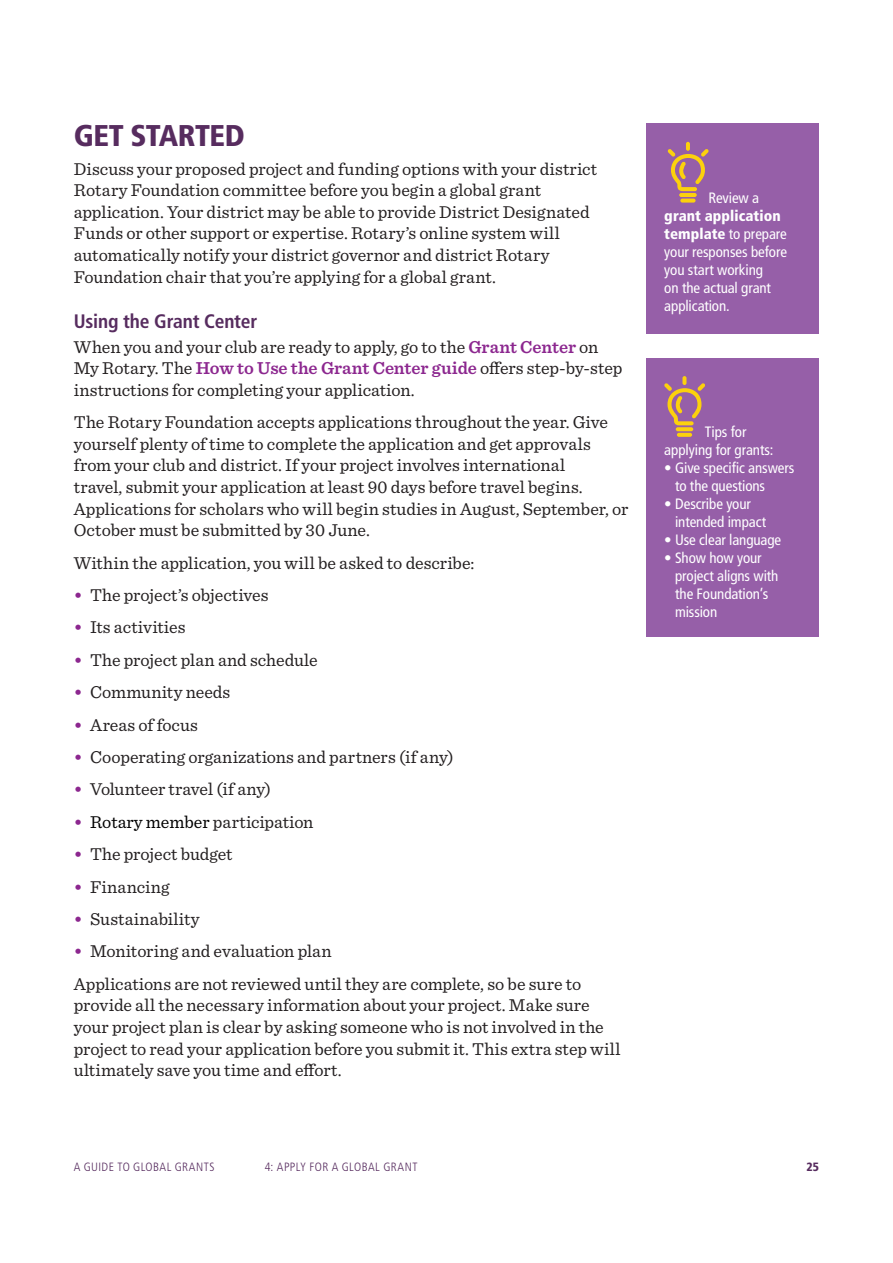
<style>
.page{position:relative;width:893px;height:1263px;background:#fff}
.page>*{position:absolute;margin:0;border:0;box-sizing:border-box;transform-origin:0 0}
.H1-Azure_break{font:900 condensed 30px "Frutiger LT Std";letter-spacing:-.015em;color:#572c5f}
.t1{font:700 condensed 19.5px "Frutiger LT Std";letter-spacing:-.01em;color:#572c5f}
.Body{font:18px/21.6px "Sentinel";color:#231f20}
.Sidebar_body{font:condensed 15px/18px "Frutiger LT Std";letter-spacing:-.005em;color:#fff}
.t2{font:300 condensed 12px "Frutiger LT Std";letter-spacing:.035em;color:#572c5f}
.t3{font:900 condensed 12px "Frutiger LT Std";color:#572c5f}
.s1{font-weight:600;color:#8c278f}
.s2{color:#000}
.s3{font-weight:900}
</style>
<div class="page">
<div style="left:646px;top:124px;width:173px;height:210px;background:#965fa8"></div>
<svg style="left:668px;top:142px;width:41px;height:61px"></svg>
<div style="left:646px;top:358px;width:173px;height:278px;background:#965fa8"></div>
<svg style="left:664px;top:376px;width:41px;height:61px"></svg>
<p class="H1-Azure_break" style="left:74px;top:118px;width:173px">GET STARTED</p>
<p class="Body" style="left:74px;top:157px;width:525px">Discuss your proposed project and funding options with your district Rotary Foundation committee before you begin a global grant application. Your district may be able to provide District Designated Funds or other support or expertise. Rotary’s online system will automatically notify your district governor and district Rotary Foundation chair that you’re applying for a global grant.</p>
<h3 class="t1" style="left:74px;top:310px;width:185px">Using the Grant Center</h3>
<p class="Body" style="left:74px;top:335px;width:550px">When you and your club are ready to apply, go to the <span class="s1">Grant Center</span> on<br>My Rotary. The <span class="s1">How to Use the Grant Center guide</span> offers step-by-step instructions for completing your application.</p>
<p class="Body" style="left:74px;top:410px;width:556px">The Rotary Foundation accepts applications throughout the year. Give yourself plenty of time to complete the application and get approvals from your club and district. If your project involves international<br>travel, submit your application at least 90 days before travel begins.<br>Applications for scholars who will begin studies in August, September, or October must be submitted by 30 June.</p>
<p class="Body" style="left:74px;top:551px;width:402px">Within the application, you will be asked to describe:</p>
<p class="Body" style="left:74px;top:583px;width:196px"><span class="s1">•</span> The project’s objectives</p>
<p class="Body" style="left:74px;top:615px;width:113px"><span class="s1">•</span> Its activities</p>
<p class="Body" style="left:74px;top:648px;width:245px"><span class="s1">•</span> The project plan and schedule</p>
<p class="Body" style="left:74px;top:680px;width:158px"><span class="s1">•</span> Community needs</p>
<p class="Body" style="left:74px;top:713px;width:126px"><span class="s1">•</span> Areas of focus</p>
<p class="Body" style="left:74px;top:745px;width:381px"><span class="s1">•</span> Cooperating organizations and partners (if any)</p>
<p class="Body" style="left:74px;top:777px;width:199px"><span class="s1">•</span> Volunteer travel (if any)</p>
<p class="Body" style="left:74px;top:810px;width:241px"><span class="s1">•</span> <span class="s2">Rotary member</span> participation</p>
<p class="Body" style="left:74px;top:842px;width:160px"><span class="s1">•</span> The project budget</p>
<p class="Body" style="left:74px;top:875px;width:97px"><span class="s1">•</span> Financing</p>
<p class="Body" style="left:74px;top:907px;width:127px"><span class="s1">•</span> Sustainability</p>
<p class="Body" style="left:74px;top:939px;width:259px"><span class="s1">•</span> Monitoring and evaluation plan</p>
<h3 class="Body" style="left:74px;top:972px;width:548px">Applications are not reviewed until they are complete, so be sure to provide all the necessary information about your project. Make sure your project plan is clear by asking someone who is not involved in the project to read your application before you submit it. This extra step will ultimately save you time and effort.</h3>
<p class="Sidebar_body" style="left:664px;top:188px;width:124px;text-indent:44px">Review a <span class="s3">grant application template</span> to prepare your responses before you start working<br>on the actual grant application.</p>
<p class="Sidebar_body" style="left:664px;top:423px;width:111px;text-indent:41px">Tips for applying for grants:</p>
<p class="Sidebar_body" style="left:675px;top:459px;width:121px;text-indent:-11px">• Give specific answers to the questions</p>
<p class="Sidebar_body" style="left:675px;top:495px;width:93px;text-indent:-11px">• Describe your intended impact</p>
<p class="Sidebar_body" style="left:664px;top:531px;width:118px">• Use clear language</p>
<p class="Sidebar_body" style="left:675px;top:549px;width:105px;text-indent:-11px">• Show how your project aligns with the Foundation’s mission</p>
<p class="t2" style="left:74px;top:1160px;width:142px">A GUIDE TO GLOBAL GRANTS</p>
<p class="t2" style="left:265px;top:1160px;width:154px">4: APPLY FOR A GLOBAL GRANT</p>
<p class="t3" style="left:806px;top:1159px;width:14px">25</p>
</div>
